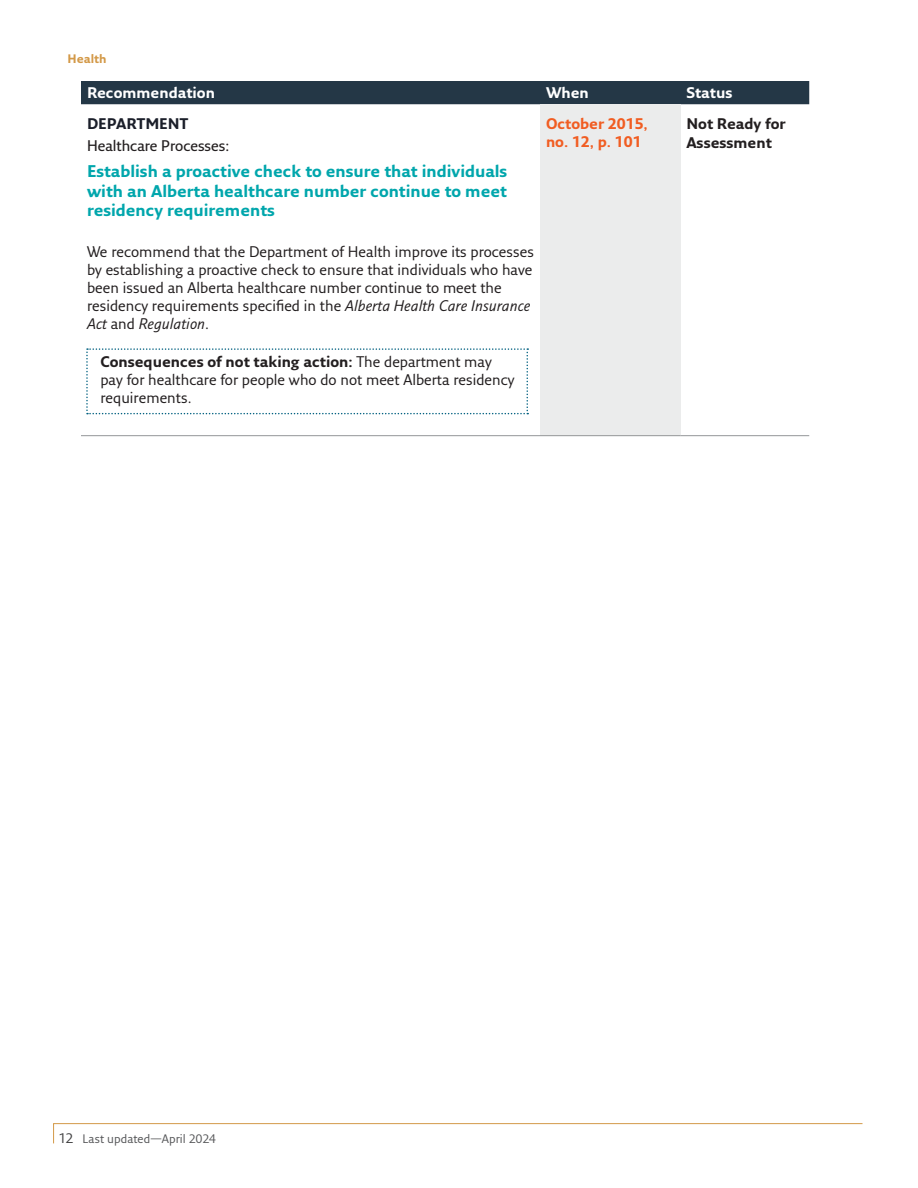
<style>
.page{position:relative;width:918px;height:1188px;background:#fff}
.page>*{position:absolute;margin:0;border:0;box-sizing:border-box;transform-origin:0 0}
.t1{font:700 16.5px/19.5px "Fresco Sans Pro";color:#00a6ac;text-align:justify}
.t2{font:15px/18px "Fresco Sans Pro";color:#221e1f}
.t3{font:700 15px "Fresco Sans Pro";color:#fff}
.t4{font:700 15px/18px "Fresco Sans Pro";color:#f15d22}
.t5{font:700 15px/19.5px "Fresco Sans Pro";color:#231f20}
.t6{font:600 15px "Fresco Sans Pro";color:#231f20}
.t7{font:700 15px "Fresco Sans Pro";color:#1b1f2a}
.t8{font:12px "Fresco Sans Pro";letter-spacing:.005em;color:#58595b}
.t9{font:700 12px "Fresco Sans Pro";color:#d39948}
.s1{font-style:italic}
.s2{font-style:italic;color:#231f20}
.s3{font-weight:700;color:#231f20}
.s4{font-size:13.5px;color:#414142}
</style>
<div class="page">
<svg style="left:53px;top:1123px;width:810px;height:21px"></svg>
<div style="left:81px;top:81px;width:728px;height:23px;background:#243746"></div>
<div style="left:540px;top:104px;width:140px;height:332px;background:#ebecec"></div>
<hr style="left:81px;top:435px;width:459px;height:1px;background:#949698">
<hr style="left:540px;top:435px;width:140px;height:1px;background:#949698">
<hr style="left:680px;top:435px;width:129px;height:1px;background:#949698">
<svg style="left:86px;top:348px;width:442px;height:66px"></svg>
<p class="t9" style="left:68px;top:51px;width:41px">Health</p>
<p class="t3" style="left:87px;top:83px;width:130px">Recommendation</p>
<p class="t3" style="left:546px;top:83px;width:44px">When</p>
<p class="t3" style="left:686px;top:83px;width:47px">Status</p>
<p class="t7" style="left:87px;top:114px;width:103px">DEPARTMENT</p>
<p class="t6" style="left:87px;top:136px;width:144px">Healthcare Processes:</p>
<p class="t1" style="left:87px;top:161px;width:422px">Establish a proactive check to ensure that individuals with an Alberta healthcare number continue to meet residency requirements</p>
<p class="t2" style="left:87px;top:242px;width:449px">We recommend that the Department of Health improve its processes by establishing a proactive check to ensure that individuals who have been issued an Alberta healthcare number continue to meet the residency requirements specified in the <span class="s1">Alberta Health Care Insurance Act</span> and <span class="s2">Regulation</span>.</p>
<p class="t2" style="left:100px;top:352px;width:416px"><span class="s3">Consequences of not taking action:</span> The department may pay for healthcare for people who do not meet Alberta residency requirements.</p>
<p class="t4" style="left:546px;top:114px;width:103px">October 2015, no. 12, p. 101</p>
<p class="t5" style="left:686px;top:113px;width:101px">Not Ready for<br>Assessment</p>
<p class="t8" style="left:59px;top:1131px;width:159px"><span class="s4">12</span> Last updated—April 2024</p>
</div>
